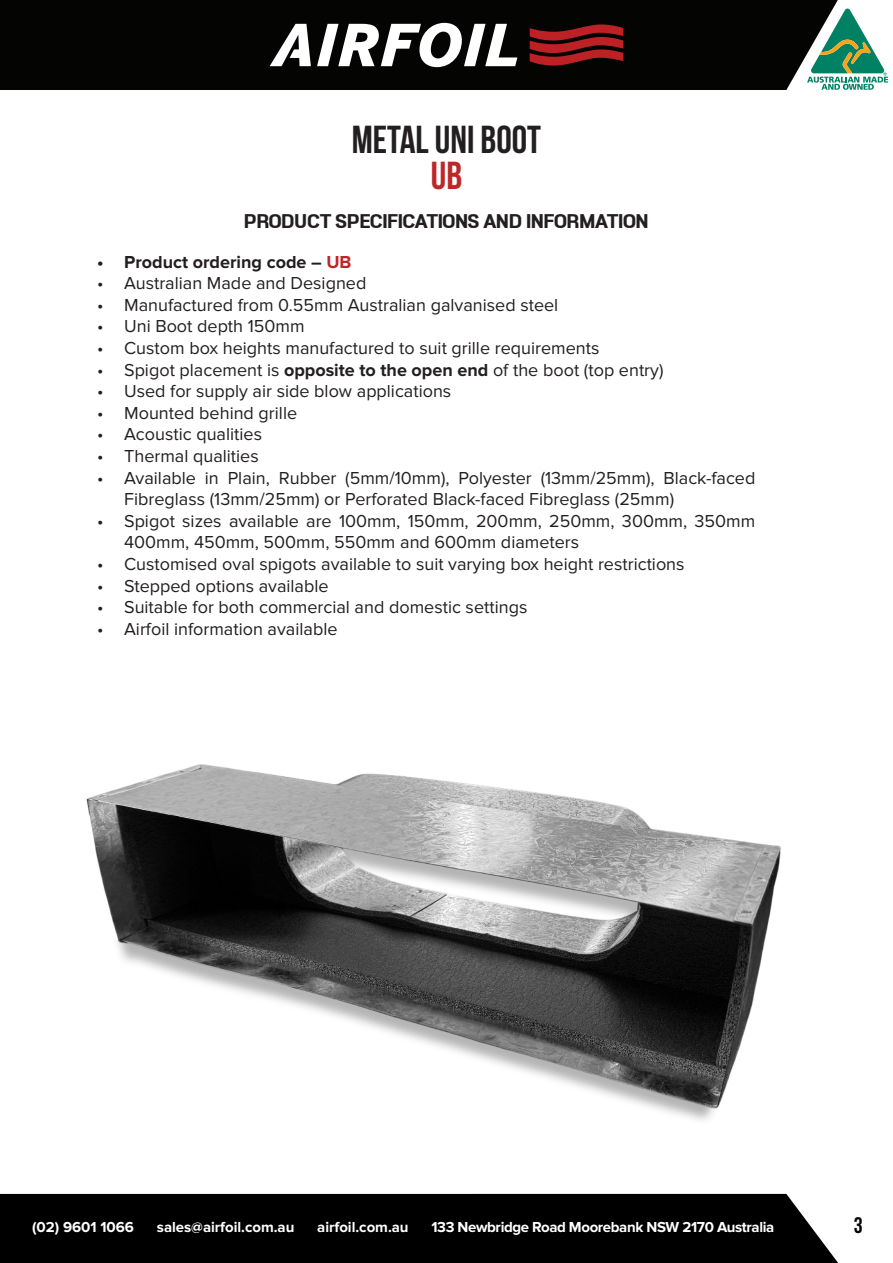
<style>
.page{position:relative;width:893px;height:1263px;background:#fff}
.page>*{position:absolute;margin:0;border:0;box-sizing:border-box;transform-origin:0 0}
.t1{font:700 39px "Bebas Neue";color:#231f20}
.t2{font:700 39px "Bebas Neue";color:#be2628}
.t3{font:700 24px "LT Emphasis";color:#231f20}
.t4{font:700 22.5px "Bebas Neue";color:#040503}
.t5{font:18px/21.6px "Proxima Nova";color:#231f20}
.t6{font:700 18px "Proxima Nova";color:#231f20}
.t7{font:700 15px "Proxima Nova";color:#fff}
.t8{font:700 15px "Proxima Nova";letter-spacing:-.025em;color:#fff}
.s1{color:#be2628}
.s2{font-weight:700}
</style>
<div class="page">
<svg style="left:838px;top:8px;width:50px;height:82px"></svg>
<div style="left:0;top:0;width:838px;height:90px;background:#040503"></div>
<svg style="left:317px;top:23px;width:200px;height:44px"></svg>
<svg style="left:270px;top:24px;width:41px;height:42px"></svg>
<svg style="left:530px;top:24px;width:93px;height:42px;background:#731518"></svg>
<div style="left:0;top:1194px;width:838px;height:69px;background:#000001"></div>
<img style="left:86px;top:764px;width:695px;height:356px">
<p class="t1" style="left:352px;top:118px;width:191px">METAL UNI BOOT</p>
<p class="t2" style="left:431px;top:154px;width:33px">UB</p>
<p class="t3" style="left:244px;top:209px;width:406px">PRODUCT SPECIFICATIONS AND INFORMATION</p>
<p class="t6" style="left:97px;top:251px;width:256px">• Product ordering code – <span class="s1">UB</span></p>
<p class="t5" style="left:97px;top:273px;width:271px">• Australian Made and Designed</p>
<p class="t5" style="left:97px;top:294px;width:463px">• Manufactured from 0.55mm Australian galvanised steel</p>
<p class="t5" style="left:97px;top:316px;width:209px">• Uni Boot depth 150mm</p>
<p class="t5" style="left:97px;top:337px;width:504px">• Custom box heights manufactured to suit grille requirements</p>
<p class="t5" style="left:97px;top:359px;width:568px">• Spigot placement is <span class="s2">opposite to the open end</span> of the boot (top entry)</p>
<p class="t5" style="left:97px;top:381px;width:356px">• Used for supply air side blow applications</p>
<p class="t5" style="left:97px;top:402px;width:202px">• Mounted behind grille</p>
<p class="t5" style="left:97px;top:424px;width:166px">• Acoustic qualities</p>
<p class="t5" style="left:97px;top:445px;width:163px">• Thermal qualities</p>
<p class="t5" style="left:124px;top:467px;width:633px;text-indent:-27px">• Available in Plain, Rubber (5mm/10mm), Polyester (13mm/25mm), Black-faced<br>Fibreglass (13mm/25mm) or Perforated Black-faced Fibreglass (25mm)</p>
<p class="t5" style="left:124px;top:510px;width:633px;text-indent:-27px">• Spigot sizes available are 100mm, 150mm, 200mm, 250mm, 300mm, 350mm<br>400mm, 450mm, 500mm, 550mm and 600mm diameters</p>
<p class="t5" style="left:97px;top:553px;width:589px">• Customised oval spigots available to suit varying box height restrictions</p>
<p class="t5" style="left:97px;top:575px;width:233px">• Stepped options available</p>
<p class="t5" style="left:97px;top:597px;width:432px">• Suitable for both commercial and domestic settings</p>
<p class="t5" style="left:97px;top:618px;width:242px">• Airfoil information available</p>
<p class="t7" style="left:32px;top:1218px;width:103px">(02) 9601 1066</p>
<p class="t7" style="left:157px;top:1218px;width:139px">sales@airfoil.com.au</p>
<p class="t7" style="left:317px;top:1218px;width:93px">airfoil.com.au</p>
<p class="t8" style="left:431px;top:1218px;width:344px">133 Newbridge Road Moorebank NSW 2170 Australia</p>
<p class="t4" style="left:854px;top:1213px;width:10px">3</p>
</div>
